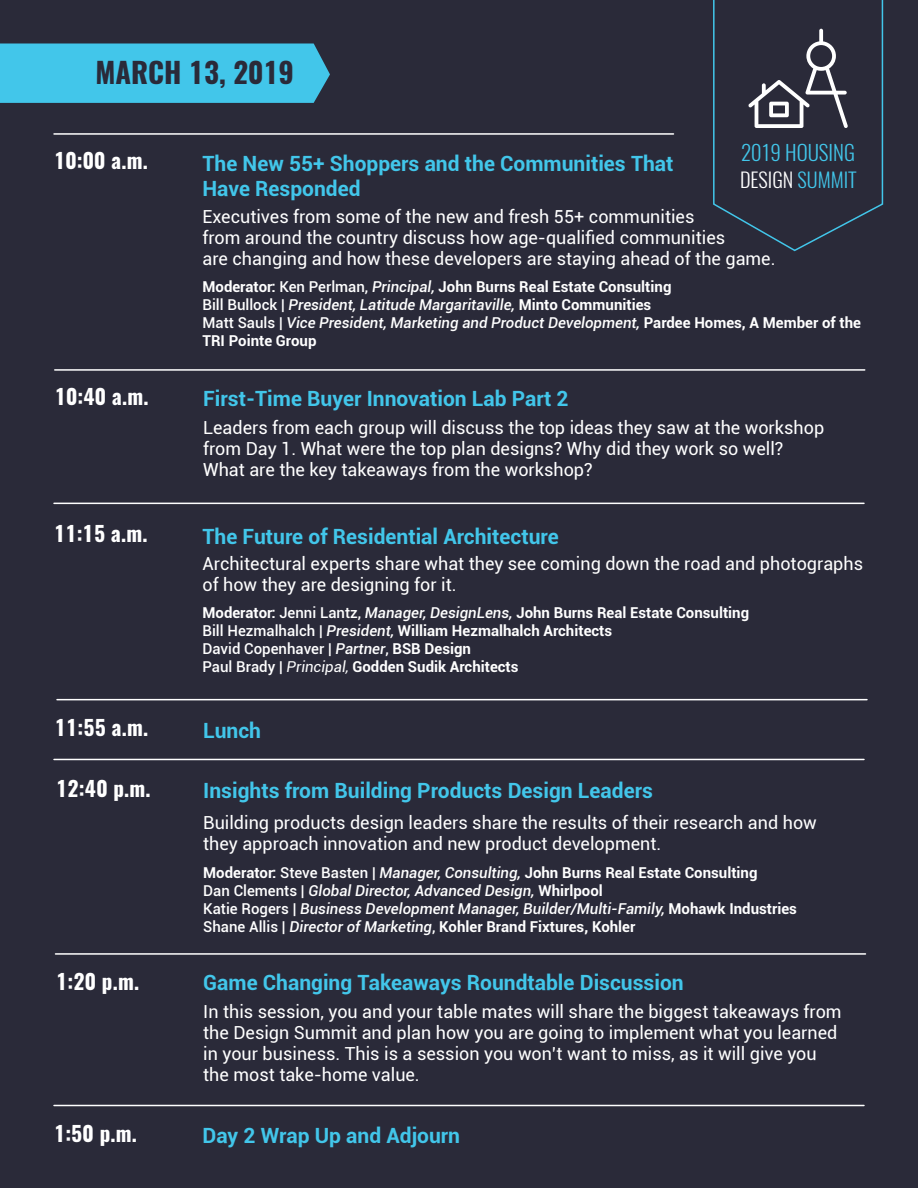
<style>
.page{position:relative;width:918px;height:1188px;background:#2a2a39}
.page>*{position:absolute;margin:0;border:0;box-sizing:border-box;transform-origin:0 0}
.t1{font:700 28.5px "Oswald";color:#2a2a39}
.t2{font:700 21px/25.2px "Roboto";color:#42c6ea}
.t3{font:700 21px "Oswald";letter-spacing:.01em;color:#fff}
.t4{font:300 21px "Oswald";color:#42c6ea}
.t5{font:300 20.25px "Oswald";color:#fff}
.t6{font:18px/21px "Roboto";color:#fff}
.t7{font:700 15px "Roboto";color:#fff}
.t8{font:italic 500 15px/18px "Roboto";color:#fff}
.t9{font:500 15px "Roboto";color:#fff}
.s1{color:#42c6ea}
.s2{font-weight:500}
.s3{font-weight:500;font-style:italic}
.s4{font-style:normal}
.s5{font-weight:700;font-style:normal}
.s6{font-style:italic}
.s7{font-weight:700}
.s8{font-weight:400;font-style:italic}
</style>
<div class="page">
<svg style="left:713px;top:0;width:171px;height:252px"></svg>
<div style="left:0;top:43px;width:330px;height:60px;background:#42c6ea"></div>
<hr style="left:54px;top:133px;width:620px;height:2px;background:#fff">
<hr style="left:55px;top:369px;width:810px;height:2px;background:#fff">
<hr style="left:54px;top:1105px;width:810px;height:1px;background:#fff">
<hr style="left:54px;top:503px;width:810px;height:1px;background:#fff">
<hr style="left:57px;top:699px;width:810px;height:1px;background:#fff">
<hr style="left:56px;top:953px;width:810px;height:2px;background:#fff">
<hr style="left:54px;top:759px;width:810px;height:1px;background:#fff">
<p class="t1" style="left:95px;top:53px;width:200px">MARCH 13, 2019</p>
<p class="t4" style="left:741px;top:139px;width:116px">2019 HOUSING</p>
<p class="t5" style="left:740px;top:167px;width:118px">DESIGN <span class="s1">SUMMIT</span></p>
<p class="t3" style="left:54px;top:146px;width:95px">10:00 a.m.</p>
<p class="t2" style="left:202px;top:150px;width:473px">The New 55+ Shoppers and the Communities That<br>Have Responded</p>
<p class="t6" style="left:202px;top:206px;width:493px">Executives from some of the new and fresh 55+ communities</p>
<p class="t6" style="left:202px;top:227px;width:524px">from around the country discuss how age-qualified communities</p>
<p class="t6" style="left:202px;top:248px;width:575px">are changing and how these developers are staying ahead of the game.</p>
<p class="t7" style="left:202px;top:276px;width:470px">Moderator: <span class="s2">Ken Perlman,</span> <span class="s3">Principal,</span> John Burns Real Estate Consulting</p>
<p class="t8" style="left:202px;top:295px;width:450px"><span class="s4">Bill Bullock |</span> President, Latitude Margaritaville, <span class="s5">Minto Communities</span></p>
<p class="t8" style="left:202px;top:313px;width:660px"><span class="s4">Matt Sauls |</span> Vice President, Marketing and Product Development, <span class="s5">Pardee Homes, A Member of the<br>TRI Pointe Group</span></p>
<p class="t3" style="left:55px;top:382px;width:95px">10:40 a.m.</p>
<p class="t2" style="left:203px;top:385px;width:367px">First-Time Buyer Innovation Lab Part 2</p>
<p class="t6" style="left:203px;top:416px;width:623px">Leaders from each group will discuss the top ideas they saw at the workshop from Day 1. What were the top plan designs? Why did they work so well?<br>What are the key takeaways from the workshop?</p>
<p class="t3" style="left:54px;top:519px;width:95px">11:15 a.m.</p>
<p class="t2" style="left:202px;top:523px;width:358px">The Future of Residential Architecture</p>
<p class="t6" style="left:202px;top:552px;width:662px">Architectural experts share what they see coming down the road and photographs of how they are designing for it.</p>
<p class="t7" style="left:202px;top:602px;width:548px">Moderator: <span class="s2">Jenni Lantz,</span> <span class="s3">Manager, DesignLens,</span> John Burns Real Estate Consulting</p>
<p class="t7" style="left:202px;top:620px;width:411px"><span class="s2">Bill Hezmalhalch |</span> <span class="s3">President,</span> William Hezmalhalch Architects</p>
<p class="t9" style="left:202px;top:638px;width:270px">David Copenhaver | <span class="s6">Partner</span>, <span class="s7">BSB Design</span></p>
<p class="t7" style="left:202px;top:656px;width:318px"><span class="s2">Paul Brady |</span> <span class="s8">Principal,</span> Godden Sudik Architects</p>
<p class="t3" style="left:55px;top:713px;width:95px">11:55 a.m.</p>
<p class="t2" style="left:203px;top:717px;width:59px">Lunch</p>
<p class="t3" style="left:56px;top:774px;width:96px">12:40 p.m.</p>
<p class="t2" style="left:203px;top:777px;width:451px">Insights from Building Products Design Leaders</p>
<p class="t6" style="left:203px;top:811px;width:615px">Building products design leaders share the results of their research and how they approach innovation and new product development.</p>
<p class="t7" style="left:203px;top:862px;width:556px">Moderator: <span class="s2">Steve Basten |</span> <span class="s3">Manager, Consulting,</span> John Burns Real Estate Consulting</p>
<p class="t8" style="left:203px;top:881px;width:401px"><span class="s4">Dan Clements |</span> Global Director, Advanced Design, <span class="s5">Whirlpool</span></p>
<p class="t8" style="left:203px;top:899px;width:595px"><span class="s4">Katie Rogers |</span> Business Development Manager, Builder/Multi-Family, <span class="s5">Mohawk Industries</span></p>
<p class="t7" style="left:203px;top:916px;width:434px"><span class="s2">Shane Allis |</span> <span class="s3">Director of Marketing</span><span class="s2">,</span> Kohler Brand Fixtures, Kohler</p>
<p class="t3" style="left:56px;top:966px;width:84px">1:20 p.m.</p>
<p class="t2" style="left:203px;top:969px;width:482px">Game Changing Takeaways Roundtable Discussion</p>
<p class="t6" style="left:203px;top:1001px;width:640px">In this session, you and your table mates will share the biggest takeaways from the Design Summit and plan how you are going to implement what you learned in your business. This is a session you won’t want to miss, as it will give you the most take-home value.</p>
<p class="t3" style="left:54px;top:1118px;width:84px">1:50 p.m.</p>
<p class="t2" style="left:202px;top:1122px;width:259px">Day 2 Wrap Up and Adjourn</p>
</div>
